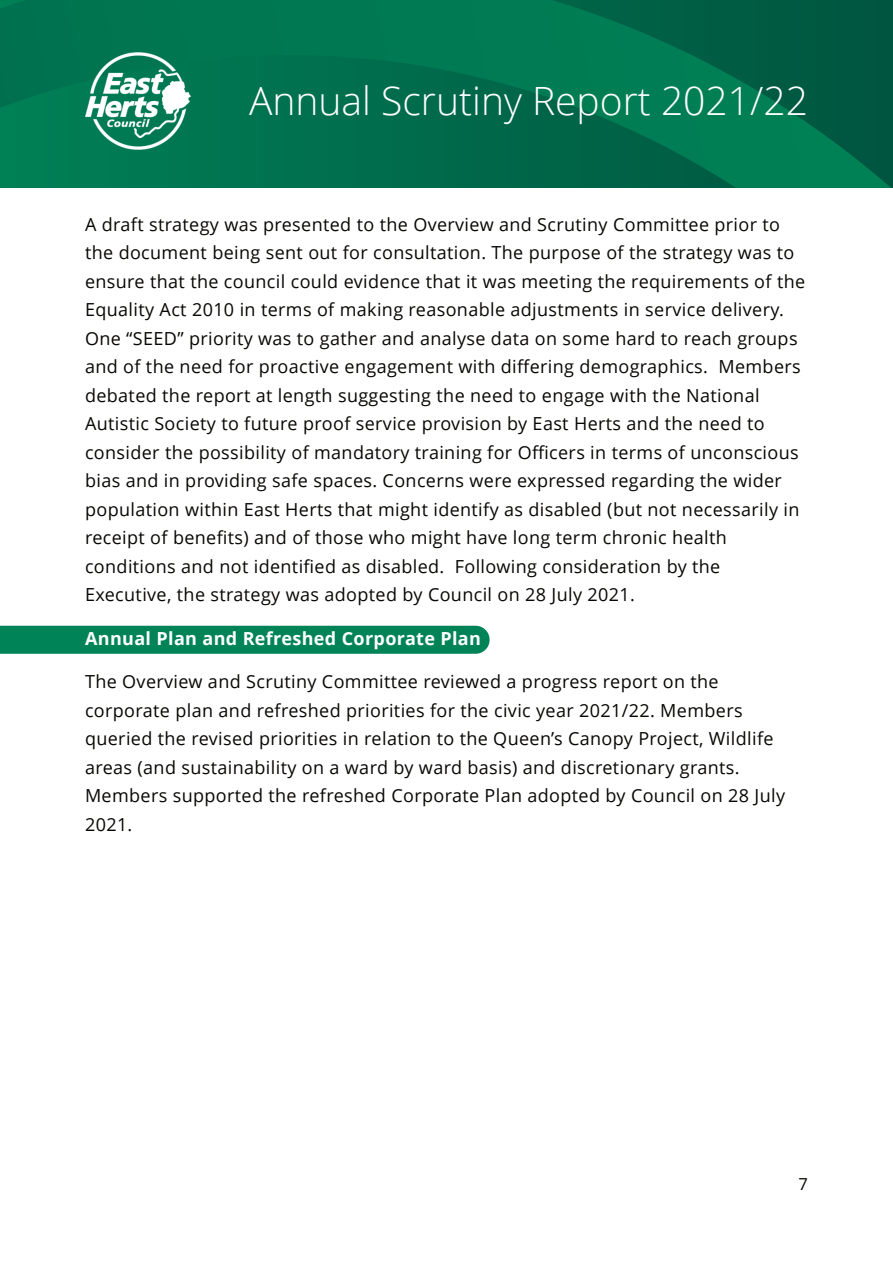
<style>
.page{position:relative;width:893px;height:1263px;background:#fff}
.page>*{position:absolute;margin:0;border:0;box-sizing:border-box;transform-origin:0 0}
.t1{font:300 39px "Open Sans";color:#fff}
.t2{font:18px/28.5px "Open Sans";letter-spacing:.02em;color:#080704}
.t3{font:700 18px "Open Sans";letter-spacing:.02em;color:#fff}
.t4{font:16.5px "Open Sans";color:#080704}
</style>
<div class="page">
<svg style="left:0;top:0;width:893px;height:188px;background:#006f4d"></svg>
<img style="left:85px;top:52px;width:106px;height:97px">
<div style="left:0;top:626px;width:490px;height:28px;background:#008457"></div>
<h1 class="t1" style="left:249px;top:85px;width:560px">Annual Scrutiny Report 2021/22</h1>
<p class="t2" style="left:85px;top:212px;width:722px">A draft strategy was presented to the Overview and Scrutiny Committee prior to the document being sent out for consultation. The purpose of the strategy was to ensure that the council could evidence that it was meeting the requirements of the Equality Act 2010 in terms of making reasonable adjustments in service delivery.<br>One “SEED” priority was to gather and analyse data on some hard to reach groups and of the need for proactive engagement with differing demographics. Members debated the report at length suggesting the need to engage with the National Autistic Society to future proof service provision by East Herts and the need to consider the possibility of mandatory training for Officers in terms of unconscious bias and in providing safe spaces. Concerns were expressed regarding the wider population within East Herts that might identify as disabled (but not necessarily in receipt of benefits) and of those who might have long term chronic health conditions and not identified as disabled. Following consideration by the Executive, the strategy was adopted by Council on 28 July 2021.</p>
<p class="t3" style="left:85px;top:631px;width:397px">Annual Plan and Refreshed Corporate Plan</p>
<p class="t2" style="left:85px;top:669px;width:702px">The Overview and Scrutiny Committee reviewed a progress report on the corporate plan and refreshed priorities for the civic year 2021/22. Members queried the revised priorities in relation to the Queen’s Canopy Project, Wildlife areas (and sustainability on a ward by ward basis) and discretionary grants.<br>Members supported the refreshed Corporate Plan adopted by Council on 28 July 2021.</p>
<p class="t4" style="left:798px;top:1178px;width:11px">7</p>
</div>
